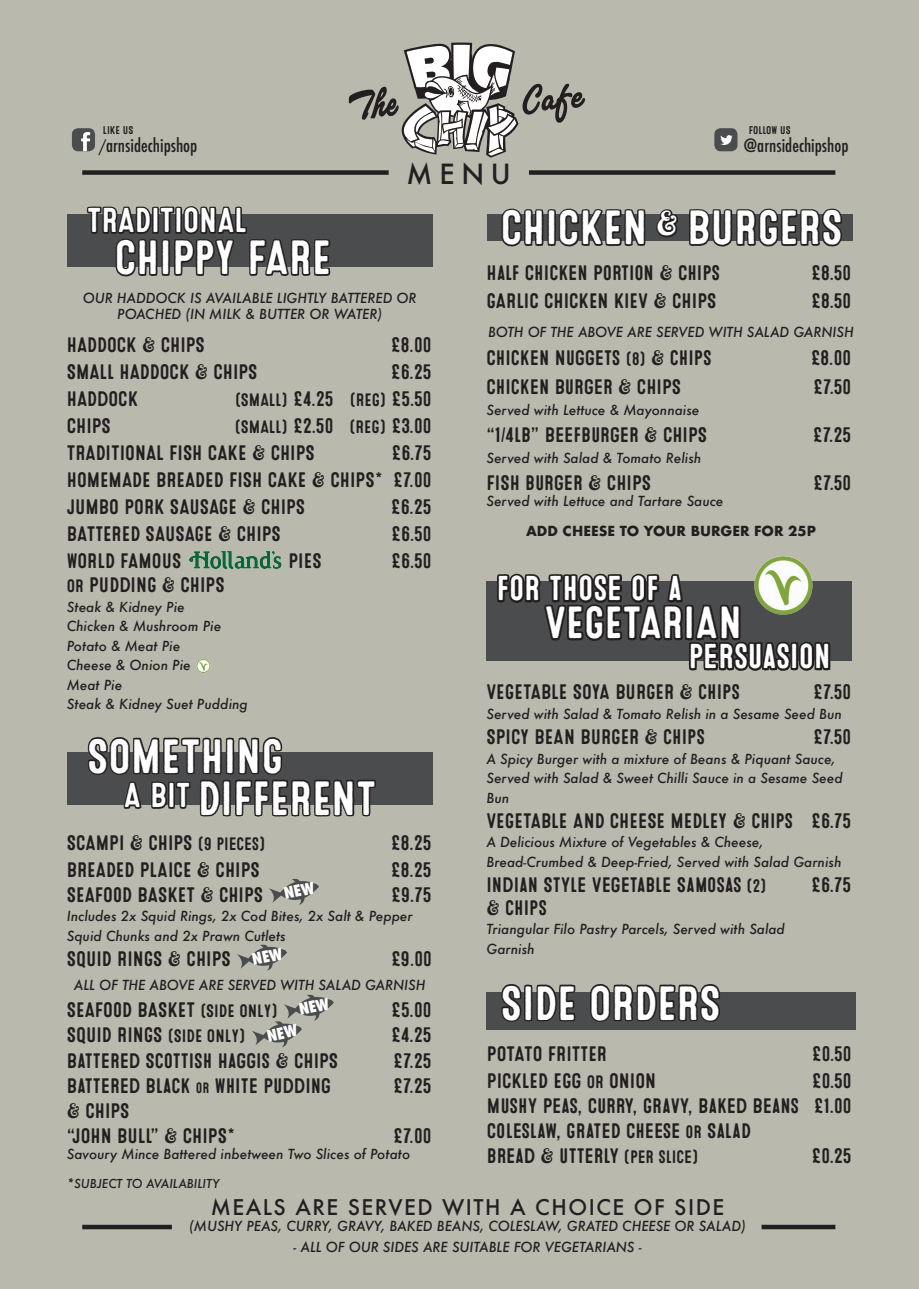
<style>
.page{position:relative;width:919px;height:1289px;background:#fff}
.page>*{position:absolute;margin:0;border:0;box-sizing:border-box;transform-origin:0 0}
.t1{font:48px/42px "Microbrew One";color:#fff}
.t2{font:45px "Microbrew One";color:#fff}
.t3{font:34.5px "Microbrew One";color:#fff}
.t4{font:500 27px "Futura";color:#231f20}
.t5{font:21px/25.2px "Microbrew One";color:#231f20}
.t6{font:500 21px "Futura";letter-spacing:.07em;color:#231f20}
.t7{font:18px "Microbrew One";color:#231f20}
.t8{font:500 condensed 18px "Futura";color:#231f20}
.t9{font:italic 500 13.5px/19.5px "Futura";color:#231f20}
.t10{font:700 13.5px "Futura";color:#231f20}
.t11{font:italic 500 12px "Futura";color:#231f20}
.t12{font:11.25px "Microbrew One";color:#231f20}
.s1{font-size:15.3px}
.s2{font-size:21px}
.s3{font-size:18px}
.s4{font-size:15px}
</style>
<div class="page">
<div style="left:0;top:0;width:918px;height:1288px;background:#b9b9ae"></div>
<div style="left:82px;top:1224px;width:90px;height:5px;background:#231f20"></div>
<div style="left:761px;top:1224px;width:74px;height:5px;background:#231f20"></div>
<div style="left:82px;top:170px;width:306px;height:5px;background:#231f20"></div>
<div style="left:529px;top:170px;width:306px;height:5px;background:#231f20"></div>
<svg style="left:349px;top:43px;width:236px;height:115px"></svg>
<div style="left:67px;top:214px;width:365px;height:52px;background:#4b4c4d"></div>
<div style="left:487px;top:214px;width:365px;height:26px;background:#4b4c4d"></div>
<svg style="left:85px;top:174px;width:247px;height:103px"></svg>
<img style="left:189px;top:551px;width:93px;height:17px">
<div style="left:67px;top:752px;width:365px;height:52px;background:#4b4c4d"></div>
<svg style="left:86px;top:737px;width:291px;height:80px"></svg>
<svg style="left:500px;top:208px;width:147px;height:39px"></svg>
<svg style="left:656px;top:209px;width:22px;height:29px"></svg>
<svg style="left:687px;top:208px;width:156px;height:39px"></svg>
<div style="left:486px;top:580px;width:365px;height:80px;background:#4b4c4d"></div>
<svg style="left:495px;top:573px;width:337px;height:98px"></svg>
<img style="left:741px;top:556px;width:85px;height:62px">
<img style="left:196px;top:659px;width:15px;height:14px">
<div style="left:486px;top:992px;width:369px;height:37px;background:#4b4c4d"></div>
<svg style="left:499px;top:984px;width:78px;height:46px"></svg>
<svg style="left:587px;top:984px;width:134px;height:46px"></svg>
<div style="left:714px;top:128px;width:23px;height:23px;background:#4b4c4d;border-radius:6px"></div>
<svg style="left:720px;top:135px;width:12px;height:10px"></svg>
<div style="left:72px;top:128px;width:23px;height:23px;background:#4b4c4d;border-radius:6px"></div>
<svg style="left:81px;top:132px;width:9px;height:19px"></svg>
<svg style="left:237px;top:944px;width:50px;height:26px"></svg>
<svg style="left:269px;top:879px;width:50px;height:25px"></svg>
<svg style="left:252px;top:994px;width:82px;height:53px"></svg>
<p class="t12" style="left:103px;top:124px;width:32px">LIKE US</p>
<p class="t12" style="left:748px;top:124px;width:43px">FOLLOW US</p>
<p class="t8" style="left:99px;top:134px;width:100px"><span class="s1">/</span>arnsidechipshop</p>
<p class="t8" style="left:744px;top:134px;width:106px">@arnsidechipshop</p>
<p class="t4" style="left:406px;top:155px;width:106px">MENU</p>
<h3 class="t3" style="left:87px;top:201px;width:161px">TRADITIONAL</h3>
<h1 class="t1" style="left:115px;top:238px;width:218px">CHIPPY FARE</h1>
<p class="t9" style="left:83px;top:289px;width:335px;line-height:16.2px;text-align:center">OUR HADDOCK IS AVAILABLE LIGHTLY BATTERED OR<br>POACHED (IN MILK &amp; BUTTER OR WATER)</p>
<p class="t5" style="left:67px;top:333px;width:140px">HADDOCK &amp; CHIPS</p>
<p class="t5" style="left:391px;top:333px;width:42px">£8.00</p>
<p class="t5" style="left:67px;top:360px;width:192px">SMALL HADDOCK &amp; CHIPS</p>
<p class="t5" style="left:391px;top:360px;width:42px">£6.25</p>
<p class="t5" style="left:67px;top:387px;width:73px">HADDOCK</p>
<p class="t7" style="left:235px;top:389px;width:198px">(SMALL) <span class="s2">£4.25</span> (REG) <span class="s2">£5.50</span></p>
<p class="t5" style="left:67px;top:414px;width:46px">CHIPS</p>
<p class="t7" style="left:235px;top:416px;width:198px">(SMALL) <span class="s2">£2.50</span> (REG) <span class="s2">£3.00</span></p>
<p class="t5" style="left:67px;top:441px;width:249px">TRADITIONAL FISH CAKE &amp; CHIPS</p>
<p class="t5" style="left:67px;top:440px;width:366px;line-height:27px;text-align:justify;text-indent:324px">£6.75<br>HOMEMADE BREADED FISH CAKE &amp; CHIPS* £7.00<br>JUMBO PORK SAUSAGE &amp; CHIPS</p>
<p class="t5" style="left:391px;top:495px;width:42px">£6.25</p>
<p class="t5" style="left:67px;top:522px;width:215px">BATTERED SAUSAGE &amp; CHIPS</p>
<p class="t5" style="left:391px;top:522px;width:42px">£6.50</p>
<p class="t5" style="left:67px;top:549px;width:116px">WORLD FAMOUS</p>
<p class="t5" style="left:288px;top:549px;width:35px">PIES</p>
<p class="t5" style="left:391px;top:549px;width:42px">£6.50</p>
<p class="t5" style="left:67px;top:573px;width:159px"><span class="s3">OR</span> PUDDING &amp; CHIPS</p>
<p class="t9" style="left:67px;top:596px;width:182px">Steak &amp; Kidney Pie<br>Chicken &amp; Mushroom Pie<br>Potato &amp; Meat Pie<br>Cheese &amp; Onion Pie<br>Meat Pie<br>Steak &amp; Kidney Suet Pudding</p>
<h1 class="t1" style="left:124px;top:736px;width:254px;text-indent:-36px">SOMETHING<br><sup>A</sup> <sup>BIT</sup> DIFFERENT</h1>
<p class="t5" style="left:67px;top:830px;width:200px">SCAMPI &amp; CHIPS <span class="s3">(9 PIECES)</span></p>
<p class="t5" style="left:391px;top:830px;width:42px">£8.25</p>
<p class="t5" style="left:67px;top:857px;width:194px">BREADED PLAICE &amp; CHIPS</p>
<p class="t5" style="left:391px;top:857px;width:42px">£8.25</p>
<p class="t5" style="left:67px;top:882px;width:198px">SEAFOOD BASKET &amp; CHIPS</p>
<p class="t5" style="left:391px;top:882px;width:42px">£9.75</p>
<p class="t9" style="left:67px;top:906px;width:347px">Includes 2x Squid Rings, 2x Cod Bites, 2x Salt &amp; Pepper<br>Squid Chunks and 2x Prawn Cutlets</p>
<p class="t5" style="left:67px;top:947px;width:165px">SQUID RINGS &amp; CHIPS</p>
<p class="t5" style="left:391px;top:947px;width:42px">£9.00</p>
<p class="t9" style="left:74px;top:975px;width:353px">ALL OF THE ABOVE ARE SERVED WITH SALAD GARNISH</p>
<p class="t5" style="left:67px;top:998px;width:212px">SEAFOOD BASKET <span class="s3">(SIDE ONLY)</span></p>
<p class="t5" style="left:391px;top:998px;width:42px">£5.00</p>
<p class="t5" style="left:67px;top:1023px;width:180px">SQUID RINGS <span class="s3">(SIDE ONLY)</span></p>
<p class="t5" style="left:391px;top:1023px;width:42px">£4.25</p>
<p class="t5" style="left:67px;top:1048px;width:273px">BATTERED SCOTTISH HAGGIS &amp; CHIPS</p>
<p class="t5" style="left:393px;top:1048px;width:40px">£7.25</p>
<p class="t5" style="left:67px;top:1073px;width:265px">BATTERED BLACK <span class="s4">OR</span> WHITE PUDDING</p>
<p class="t5" style="left:393px;top:1073px;width:40px">£7.25</p>
<p class="t5" style="left:67px;top:1098px;width:170px">&amp; CHIPS<br>“JOHN BULL” &amp; CHIPS*</p>
<p class="t5" style="left:393px;top:1124px;width:40px">£7.00</p>
<p class="t9" style="left:67px;top:1144px;width:345px">Savoury Mince Battered inbetween Two Slices of Potato</p>
<p class="t11" style="left:67px;top:1175px;width:154px">*SUBJECT TO AVAILABILITY</p>
<h1 class="t1" style="left:500px;top:208px;width:343px">CHICKEN <sup>&amp;</sup> BURGERS</h1>
<p class="t5" style="left:486px;top:260px;width:235px">HALF CHICKEN PORTION &amp; CHIPS</p>
<p class="t5" style="left:811px;top:260px;width:42px">£8.50</p>
<p class="t5" style="left:486px;top:289px;width:231px">GARLIC CHICKEN KIEV &amp; CHIPS</p>
<p class="t5" style="left:811px;top:289px;width:42px">£8.50</p>
<p class="t9" style="left:488px;top:322px;width:367px">BOTH OF THE ABOVE ARE SERVED WITH SALAD GARNISH</p>
<p class="t5" style="left:486px;top:346px;width:226px">CHICKEN NUGGETS <span class="s3">(8)</span> &amp; CHIPS</p>
<p class="t5" style="left:810px;top:346px;width:42px">£8.00</p>
<p class="t5" style="left:486px;top:374px;width:196px">CHICKEN BURGER &amp; CHIPS</p>
<p class="t5" style="left:813px;top:374px;width:39px">£7.50</p>
<p class="t9" style="left:486px;top:400px;width:214px">Served with Lettuce &amp; Mayonnaise</p>
<p class="t5" style="left:486px;top:422px;width:222px">“1/4LB” BEEFBURGER &amp; CHIPS</p>
<p class="t5" style="left:812px;top:422px;width:40px">£7.25</p>
<p class="t9" style="left:486px;top:448px;width:216px">Served with Salad &amp; Tomato Relish</p>
<p class="t5" style="left:486px;top:470px;width:166px">FISH BURGER &amp; CHIPS</p>
<p class="t5" style="left:813px;top:470px;width:39px">£7.50</p>
<p class="t9" style="left:486px;top:491px;width:238px">Served with Lettuce and Tartare Sauce</p>
<p class="t10" style="left:526px;top:521px;width:291px">ADD CHEESE TO YOUR BURGER FOR 25P</p>
<h3 class="t3" style="left:496px;top:569px;width:187px">FOR THOSE OF A</h3>
<h2 class="t2" style="left:544px;top:597px;width:199px">VEGETARIAN</h2>
<h3 class="t3" style="left:688px;top:636px;width:144px">PERSUASION</h3>
<p class="t5" style="left:486px;top:680px;width:255px">VEGETABLE SOYA BURGER &amp; CHIPS</p>
<p class="t5" style="left:813px;top:680px;width:39px">£7.50</p>
<p class="t9" style="left:486px;top:704px;width:357px">Served with Salad &amp; Tomato Relish in a Sesame Seed Bun</p>
<p class="t5" style="left:486px;top:725px;width:220px">SPICY BEAN BURGER &amp; CHIPS</p>
<p class="t5" style="left:813px;top:725px;width:39px">£7.50</p>
<p class="t9" style="left:486px;top:748px;width:358px">A Spicy Burger with a mixture of Beans &amp; Piquant Sauce,<br>Served with Salad &amp; Sweet Chilli Sauce in a Sesame Seed<br>Bun</p>
<p class="t5" style="left:486px;top:808px;width:366px">VEGETABLE AND CHEESE MEDLEY &amp; CHIPS £6.75</p>
<p class="t9" style="left:486px;top:832px;width:356px">A Delicious Mixture of Vegetables &amp; Cheese,<br>Bread-Crumbed &amp; Deep-Fried, Served with Salad Garnish</p>
<p class="t5" style="left:486px;top:873px;width:281px">INDIAN STYLE VEGETABLE SAMOSAS <span class="s3">(2)</span></p>
<p class="t5" style="left:811px;top:873px;width:42px">£6.75</p>
<p class="t5" style="left:486px;top:895px;width:62px">&amp; CHIPS</p>
<p class="t9" style="left:486px;top:919px;width:300px">Triangular Filo Pastry Parcels, Served with Salad<br>Garnish</p>
<h1 class="t1" style="left:500px;top:983px;width:221px">SIDE ORDERS</h1>
<p class="t5" style="left:487px;top:1041px;width:121px">POTATO FRITTER</p>
<p class="t5" style="left:811px;top:1041px;width:41px">£0.50</p>
<p class="t5" style="left:487px;top:1068px;width:171px">PICKLED EGG <span class="s3">OR</span> ONION</p>
<p class="t5" style="left:487px;top:1068px;width:366px;text-indent:325px">£0.50<br>MUSHY PEAS, CURRY, GRAVY, BAKED BEANS £1.00<br>COLESLAW, GRATED CHEESE <span class="s3">OR</span> SALAD<br>BREAD &amp; UTTERLY <span class="s3">(PER SLICE)</span></p>
<p class="t5" style="left:811px;top:1144px;width:42px">£0.25</p>
<p class="t6" style="left:211px;top:1192px;width:515px">MEALS ARE SERVED WITH A CHOICE OF SIDE</p>
<p class="t9" style="left:189px;top:1216px;width:558px">(MUSHY PEAS, CURRY, GRAVY, BAKED BEANS, COLESLAW, GRATED CHEESE OR SALAD)</p>
<p class="t9" style="left:293px;top:1237px;width:349px">- ALL OF OUR SIDES ARE SUITABLE FOR VEGETARIANS -</p>
</div>
